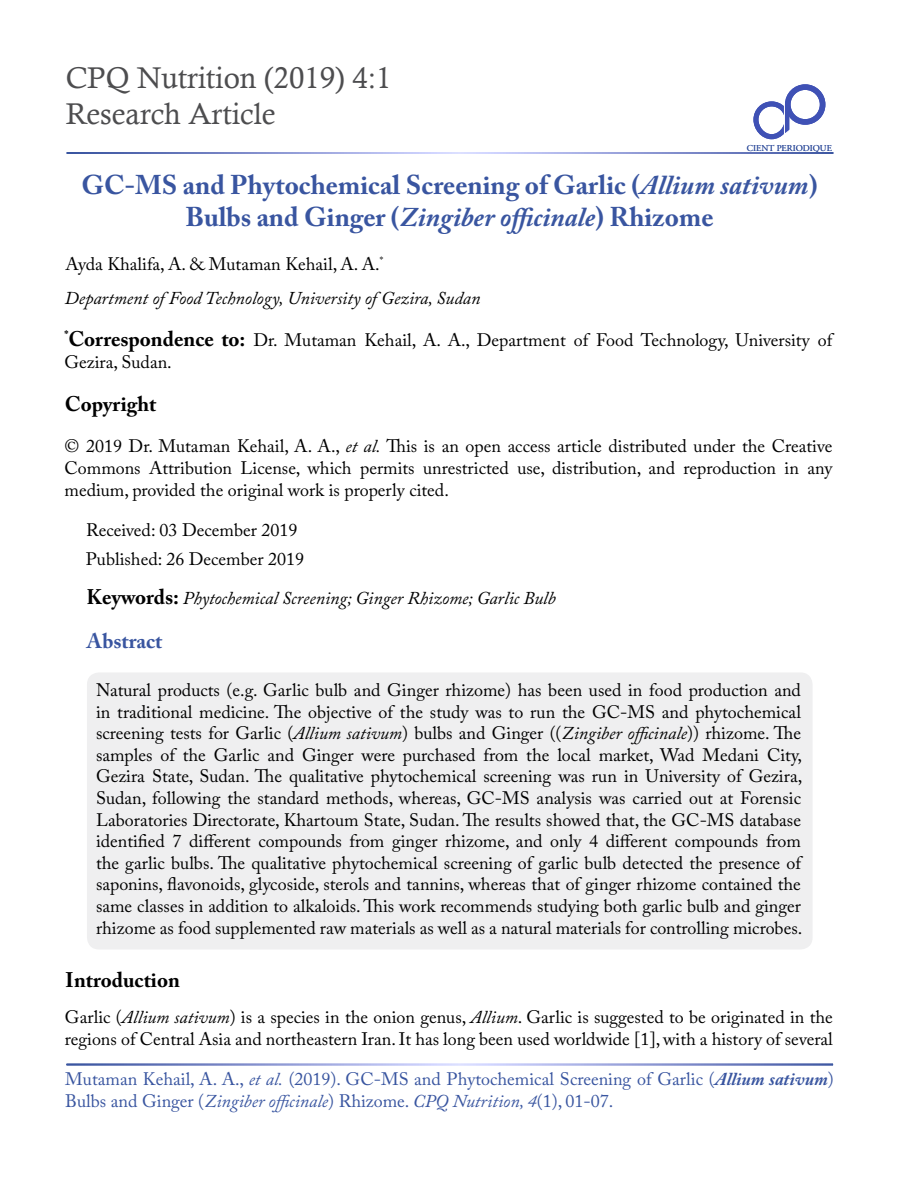
<style>
.page{position:relative;width:900px;height:1200px;background:#fff}
.page>*{position:absolute;margin:0;border:0;box-sizing:border-box;transform-origin:0 0}
.t1{font:30px/36px "Calisto";color:#4d4d4f}
.t2{font:700 27px/32.4px "Adobe Caslon Pro";color:#3955a0;text-align:center}
.t3{font:700 21px "Adobe Caslon Pro";color:#000}
.t4{font:700 21px "Adobe Caslon Pro";color:#3955a0}
.t5{font:18px/21.6px "Adobe Caslon Pro";color:#000}
.t6{font:18px/21.6px "Adobe Caslon Pro";color:#3955a0}
.t7{font:italic 18px "Adobe Caslon Pro";color:#000}
.t8{font:9px "Adobe Garamond Pro";color:#3955a0}
.s1{font-style:italic}
.s2{font-weight:700;font-size:21px}
.s3{font-weight:700;font-style:normal;font-size:21px}
.s4{font-weight:700;font-style:italic}
</style>
<div class="page">
<div style="left:87px;top:672px;width:726px;height:278px;background:#efeff0;border-radius:12px"></div>
<div style="left:753px;top:101px;width:37px;height:38px;border:5px solid #3f51b5;border-radius:50%"></div>
<svg style="left:784px;top:106px;width:6px;height:23px"></svg>
<hr style="left:785px;top:105px;width:4px;height:29px;background:#3f51b5">
<svg style="left:783px;top:129px;width:7px;height:6px"></svg>
<div style="left:785px;top:84px;width:40px;height:41px;border:6px solid #3f51b5;border-radius:50%"></div>
<h1 class="t1" style="left:66px;top:59px;width:327px">CPQ Nutrition (2019) 4:1<br>Research Article</h1>
<p class="t8" style="left:747px;top:142px;width:86px">CIENT PERIODIQUE</p>
<h2 class="t2" style="left:81px;top:169px;width:738px">GC-MS and Phytochemical Screening of Garlic (<span class="s1">Allium sativum</span>)<br>Bulbs and Ginger (<span class="s1">Zingiber officinale</span>) Rhizome</h2>
<p class="t5" style="left:65px;top:253px;width:319px">Ayda Khalifa, A. &amp; Mutaman Kehail, A. A.<sup>*</sup></p>
<p class="t7" style="left:65px;top:287px;width:417px">Department of Food Technology, University of Gezira, Sudan</p>
<p class="t5" style="left:64px;top:329px;width:769px"><sup>*</sup><span class="s2">Correspondence to:</span> Dr. Mutaman Kehail, A. A., Department of Food Technology, University of<br>Gezira, Sudan.</p>
<p class="t3" style="left:65px;top:392px;width:93px">Copyright</p>
<p class="t5" style="left:65px;top:435px;width:769px;text-align:justify">© 2019 Dr. Mutaman Kehail, A. A., <span class="s1">et al.</span> This is an open access article distributed under the Creative Commons Attribution License, which permits unrestricted use, distribution, and reproduction in any medium, provided the original work is properly cited.</p>
<p class="t5" style="left:86px;top:519px;width:213px">Received: 03 December 2019</p>
<p class="t5" style="left:86px;top:548px;width:220px">Published: 26 December 2019</p>
<p class="t7" style="left:87px;top:587px;width:471px"><span class="s3">Keywords:</span> Phytochemical Screening; Ginger Rhizome; Garlic Bulb</p>
<p class="t4" style="left:87px;top:628px;width:77px">Abstract</p>
<p class="t5" style="left:96px;top:679px;width:708px;text-align:justify">Natural products (e.g. Garlic bulb and Ginger rhizome) has been used in food production and in traditional medicine. The objective of the study was to run the GC-MS and phytochemical screening tests for Garlic (<span class="s1">Allium sativum</span>) bulbs and Ginger ((<span class="s1">Zingiber officinale</span>)) rhizome. The samples of the Garlic and Ginger were purchased from the local market, Wad Medani City, Gezira State, Sudan. The qualitative phytochemical screening was run in University of Gezira, Sudan, following the standard methods, whereas, GC-MS analysis was carried out at Forensic Laboratories Directorate, Khartoum State, Sudan. The results showed that, the GC-MS database identified 7 different compounds from ginger rhizome, and only 4 different compounds from the garlic bulbs. The qualitative phytochemical screening of garlic bulb detected the presence of saponins, flavonoids, glycoside, sterols and tannins, whereas that of ginger rhizome contained the same classes in addition to alkaloids. This work recommends studying both garlic bulb and ginger rhizome as food supplemented raw materials as well as a natural materials for controlling microbes.</p>
<p class="t3" style="left:65px;top:967px;width:116px">Introduction</p>
<p class="t5" style="left:65px;top:1006px;width:769px">Garlic (<span class="s1">Allium sativum</span>) is a species in the onion genus, <span class="s1">Allium</span>. Garlic is suggested to be originated in the regions of Central Asia and northeastern Iran. It has long been used worldwide [1], with a history of several</p>
<p class="t6" style="left:65px;top:1068px;width:770px">Mutaman Kehail, A. A., <span class="s1">et al.</span> (2019). GC-MS and Phytochemical Screening of Garlic (<span class="s4">Allium sativum</span>)<br>Bulbs and Ginger (<span class="s1">Zingiber officinale</span>) Rhizome. <span class="s1">CPQ Nutrition, 4</span>(1), 01-07.</p>
</div>
